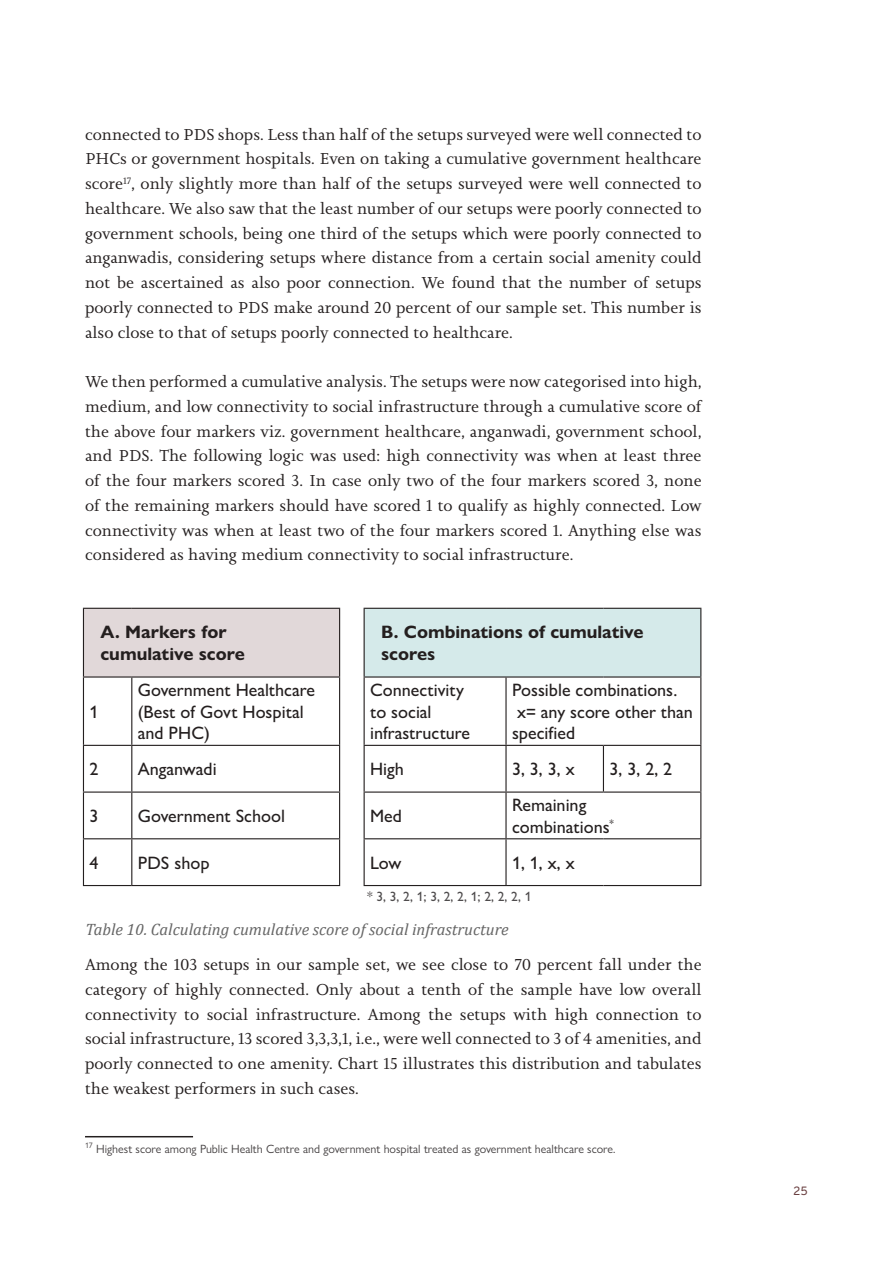
<style>
.page{position:relative;width:893px;height:1263px;background:#fff}
.page>*{position:absolute;margin:0;border:0;box-sizing:border-box;transform-origin:0 0}
.t1{font:500 18px/21.6px "Gill Sans Nova";color:#241f1f}
.t2{font:700 18px/21.6px "Gill Sans Nova";color:#241f1f}
.t3{font:16.5px/24.8px "Joanna Nova";color:#241f1f;text-align:justify}
.t4{font:italic 16.5px "Cambria";color:#666}
.t5{font:500 13.5px "Gill Sans Nova";color:#4e4b4c}
.t6{font:12px "Gill Sans Nova";color:#444041}
.t7{font:12px "Overpass";color:#693f40}
</style>
<div class="page">
<hr style="left:85px;top:1136px;width:108px;height:1px;background:#241f1f">
<div style="left:83px;top:608px;width:257px;height:69px;background:#e1d8d9"></div>
<hr style="left:83px;top:678px;width:1px;height:67px;background:#241f1f">
<hr style="left:131px;top:678px;width:1px;height:67px;background:#241f1f">
<hr style="left:339px;top:678px;width:1px;height:67px;background:#241f1f">
<hr style="left:83px;top:745px;width:49px;height:1px;background:#241f1f">
<hr style="left:83px;top:746px;width:1px;height:45px;background:#241f1f">
<hr style="left:132px;top:745px;width:208px;height:1px;background:#241f1f">
<hr style="left:131px;top:746px;width:1px;height:45px;background:#241f1f">
<hr style="left:339px;top:746px;width:1px;height:45px;background:#241f1f">
<hr style="left:83px;top:791px;width:49px;height:2px;background:#241f1f">
<hr style="left:83px;top:793px;width:1px;height:45px;background:#241f1f">
<hr style="left:132px;top:791px;width:208px;height:2px;background:#241f1f">
<hr style="left:131px;top:793px;width:1px;height:45px;background:#241f1f">
<hr style="left:339px;top:793px;width:1px;height:45px;background:#241f1f">
<hr style="left:83px;top:838px;width:49px;height:1px;background:#241f1f">
<hr style="left:83px;top:839px;width:1px;height:46px;background:#241f1f">
<hr style="left:132px;top:838px;width:208px;height:1px;background:#241f1f">
<hr style="left:131px;top:839px;width:1px;height:46px;background:#241f1f">
<hr style="left:339px;top:839px;width:1px;height:46px;background:#241f1f">
<hr style="left:83px;top:885px;width:49px;height:1px;background:#241f1f">
<hr style="left:132px;top:885px;width:208px;height:1px;background:#241f1f">
<hr style="left:83px;top:608px;width:49px;height:1px;background:#241f1f">
<hr style="left:83px;top:609px;width:1px;height:67px;background:#241f1f">
<hr style="left:132px;top:608px;width:208px;height:1px;background:#241f1f">
<hr style="left:339px;top:609px;width:1px;height:67px;background:#241f1f">
<hr style="left:83px;top:676px;width:49px;height:2px;background:#241f1f">
<hr style="left:132px;top:676px;width:208px;height:2px;background:#241f1f">
<div style="left:364px;top:608px;width:337px;height:69px;background:#d5eaea"></div>
<hr style="left:364px;top:678px;width:1px;height:67px;background:#241f1f">
<hr style="left:505px;top:678px;width:2px;height:67px;background:#241f1f">
<hr style="left:700px;top:678px;width:1px;height:67px;background:#241f1f">
<hr style="left:364px;top:745px;width:142px;height:1px;background:#241f1f">
<hr style="left:364px;top:746px;width:1px;height:45px;background:#241f1f">
<hr style="left:506px;top:745px;width:97px;height:1px;background:#241f1f">
<hr style="left:505px;top:746px;width:2px;height:45px;background:#241f1f">
<hr style="left:603px;top:745px;width:98px;height:1px;background:#241f1f">
<hr style="left:603px;top:746px;width:1px;height:45px;background:#241f1f">
<hr style="left:700px;top:746px;width:1px;height:45px;background:#241f1f">
<hr style="left:364px;top:791px;width:142px;height:2px;background:#241f1f">
<hr style="left:364px;top:793px;width:1px;height:45px;background:#241f1f">
<hr style="left:506px;top:791px;width:97px;height:2px;background:#241f1f">
<hr style="left:505px;top:793px;width:2px;height:45px;background:#241f1f">
<hr style="left:603px;top:791px;width:98px;height:2px;background:#241f1f">
<hr style="left:700px;top:793px;width:1px;height:45px;background:#241f1f">
<hr style="left:364px;top:838px;width:142px;height:1px;background:#241f1f">
<hr style="left:364px;top:839px;width:1px;height:46px;background:#241f1f">
<hr style="left:506px;top:838px;width:97px;height:1px;background:#241f1f">
<hr style="left:505px;top:839px;width:2px;height:46px;background:#241f1f">
<hr style="left:603px;top:838px;width:98px;height:1px;background:#241f1f">
<hr style="left:700px;top:839px;width:1px;height:46px;background:#241f1f">
<hr style="left:364px;top:885px;width:142px;height:1px;background:#241f1f">
<hr style="left:506px;top:885px;width:97px;height:1px;background:#241f1f">
<hr style="left:603px;top:885px;width:98px;height:1px;background:#241f1f">
<hr style="left:364px;top:608px;width:142px;height:1px;background:#241f1f">
<hr style="left:364px;top:609px;width:1px;height:67px;background:#241f1f">
<hr style="left:506px;top:608px;width:97px;height:1px;background:#241f1f">
<hr style="left:603px;top:608px;width:98px;height:1px;background:#241f1f">
<hr style="left:700px;top:609px;width:1px;height:67px;background:#241f1f">
<hr style="left:364px;top:676px;width:142px;height:2px;background:#241f1f">
<hr style="left:506px;top:676px;width:97px;height:2px;background:#241f1f">
<hr style="left:603px;top:676px;width:98px;height:2px;background:#241f1f">
<p class="t3" style="left:85px;top:122px;width:618px">connected to PDS shops. Less than half of the setups surveyed were well connected to PHCs or government hospitals. Even on taking a cumulative government healthcare score<sup>17</sup>, only slightly more than half of the setups surveyed were well connected to healthcare. We also saw that the least number of our setups were poorly connected to government schools, being one third of the setups which were poorly connected to anganwadis, considering setups where distance from a certain social amenity could not be ascertained as also poor connection. We found that the number of setups poorly connected to PDS make around 20 percent of our sample set. This number is also close to that of setups poorly connected to healthcare.</p>
<p class="t3" style="left:85px;top:369px;width:618px">We then performed a cumulative analysis. The setups were now categorised into high, medium, and low connectivity to social infrastructure through a cumulative score of the above four markers viz. government healthcare, anganwadi, government school, and PDS. The following logic was used: high connectivity was when at least three of the four markers scored 3. In case only two of the four markers scored 3, none of the remaining markers should have scored 1 to qualify as highly connected. Low connectivity was when at least two of the four markers scored 1. Anything else was considered as having medium connectivity to social infrastructure.</p>
<p class="t2" style="left:100px;top:621px;width:146px">A. Markers for cumulative score</p>
<p class="t1" style="left:89px;top:701px;width:11px">1</p>
<p class="t1" style="left:138px;top:679px;width:179px">Government Healthcare (Best of Govt Hospital and PHC)</p>
<p class="t1" style="left:89px;top:758px;width:11px">2</p>
<p class="t1" style="left:138px;top:758px;width:80px">Anganwadi</p>
<p class="t1" style="left:89px;top:805px;width:11px">3</p>
<p class="t1" style="left:138px;top:805px;width:149px">Government School</p>
<p class="t1" style="left:89px;top:852px;width:11px">4</p>
<p class="t1" style="left:138px;top:852px;width:73px">PDS shop</p>
<p class="t2" style="left:381px;top:621px;width:264px">B. Combinations of cumulative scores</p>
<p class="t1" style="left:370px;top:679px;width:102px">Connectivity to social infrastructure</p>
<p class="t1" style="left:512px;top:679px;width:182px">Possible combinations. x= any score other than specified</p>
<p class="t1" style="left:370px;top:758px;width:35px">High</p>
<p class="t1" style="left:512px;top:758px;width:64px">3, 3, 3, x</p>
<p class="t1" style="left:609px;top:758px;width:64px">3, 3, 2, 2</p>
<p class="t1" style="left:370px;top:805px;width:33px">Med</p>
<p class="t1" style="left:512px;top:794px;width:103px">Remaining combinations<sup>*</sup></p>
<p class="t1" style="left:370px;top:852px;width:33px">Low</p>
<p class="t1" style="left:512px;top:852px;width:64px">1, 1, x, x</p>
<p class="t5" style="left:367px;top:888px;width:166px">* 3, 3, 2, 1; 3, 2, 2, 1; 2, 2, 2, 1</p>
<p class="t4" style="left:85px;top:917px;width:425px">Table 10. Calculating cumulative score of social infrastructure</p>
<p class="t3" style="left:85px;top:952px;width:618px">Among the 103 setups in our sample set, we see close to 70 percent fall under the category of highly connected. Only about a tenth of the sample have low overall connectivity to social infrastructure. Among the setups with high connection to social infrastructure, 13 scored 3,3,3,1, i.e., were well connected to 3 of 4 amenities, and poorly connected to one amenity. Chart 15 illustrates this distribution and tabulates the weakest performers in such cases.</p>
<p class="t6" style="left:85px;top:1141px;width:532px"><sup>17</sup> Highest score among Public Health Centre and government hospital treated as government healthcare score.</p>
<p class="t7" style="left:793px;top:1181px;width:16px">25</p>
</div>
